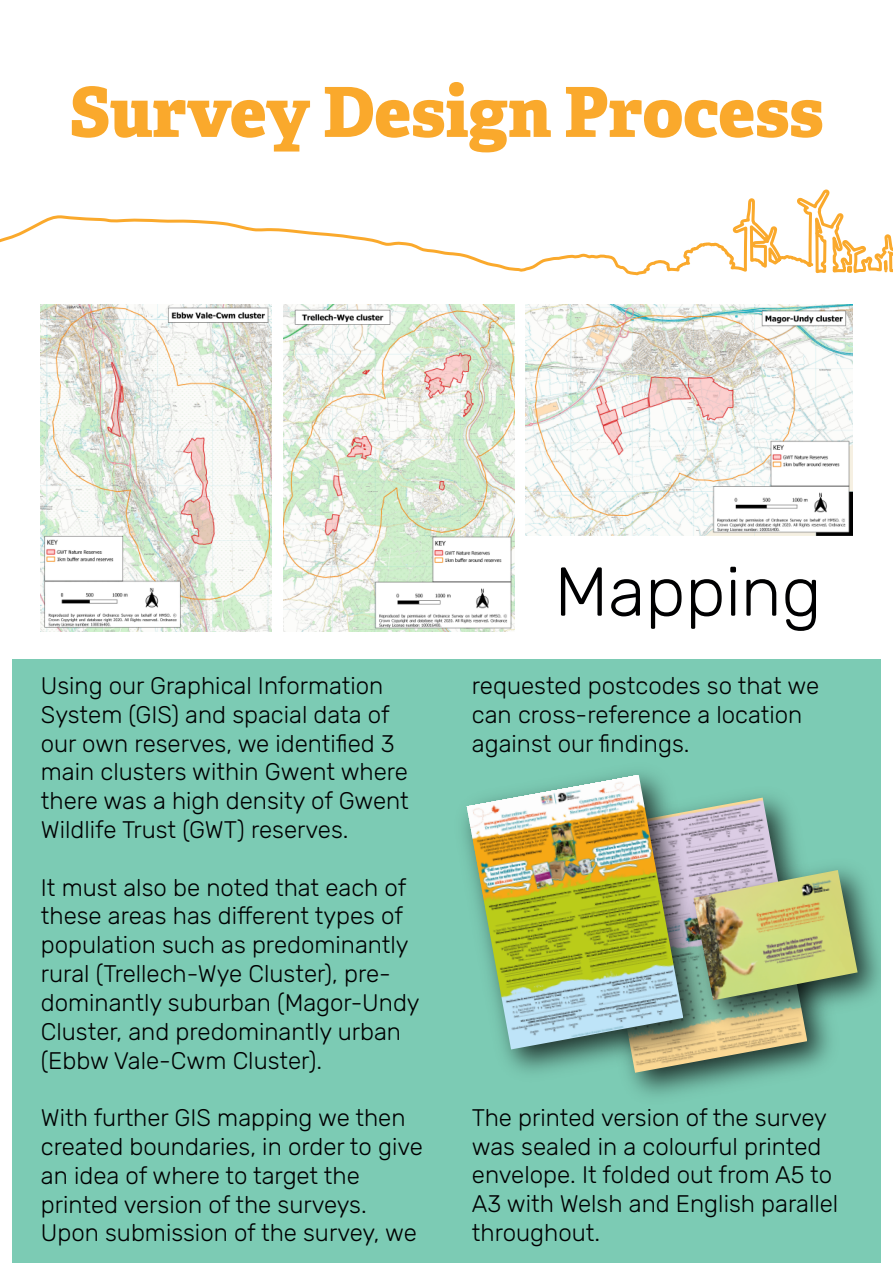
<style>
.page{position:relative;width:893px;height:1263px;background:#fff}
.page>*{position:absolute;margin:0;border:0;box-sizing:border-box;transform-origin:0 0}
.t1{font:800 69px "Adelle";letter-spacing:-.005em;color:#faa92c}
.t2{font:300 69px "Rubik";color:#000001}
.t3{font:300 24px/28.8px "Rubik";color:#000001}
</style>
<div class="page">
<div style="left:0;top:659px;width:893px;height:604px;background:#7ccbb4"></div>
<svg style="left:0;top:189px;width:893px;height:161px"></svg>
<img style="left:41px;top:305px;width:231px;height:326px">
<img style="left:283px;top:305px;width:231px;height:326px">
<img style="left:525px;top:304px;width:327px;height:231px">
<img style="left:725px;top:797px;width:82px;height:276px">
<img style="left:463px;top:772px;width:262px;height:319px">
<img style="left:466px;top:774px;width:217px;height:275px">
<img style="left:672px;top:849px;width:209px;height:193px">
<img style="left:693px;top:870px;width:165px;height:130px">
<div style="left:0;top:318px;width:12px;height:945px;background:#fff"></div>
<div style="left:881px;top:318px;width:12px;height:945px;background:#fff"></div>
<h1 class="t1" style="left:69px;top:60px;width:756px">Survey Design Process</h1>
<p class="t3" style="left:41px;top:672px;width:369px">Using our Graphical Information<br>System (GIS) and spacial data of our own reserves, we identified 3 main clusters within Gwent where there was a high density of Gwent<br>Wildlife Trust (GWT) reserves.</p>
<p class="t3" style="left:41px;top:873px;width:380px">It must also be noted that each of these areas has different types of population such as predominantly rural (Trellech-Wye Cluster), pre&shy;dominantly suburban (Magor-Undy Cluster, and predominantly urban (Ebbw Vale-Cwm Cluster).</p>
<p class="t3" style="left:41px;top:1104px;width:384px">With further GIS mapping we then created boundaries, in order to give an idea of where to target the printed version of the surveys.<br>Upon submission of the survey, we</p>
<h1 class="t2" style="left:554px;top:553px;width:269px">Mapping</h1>
<p class="t3" style="left:472px;top:672px;width:349px">requested postcodes so that we can cross-reference a location against our findings.</p>
<p class="t3" style="left:472px;top:1103px;width:368px">The printed version of the survey was sealed in a colourful printed envelope. It folded out from A5 to<br>A3 with Welsh and English parallel throughout.</p>
</div>
